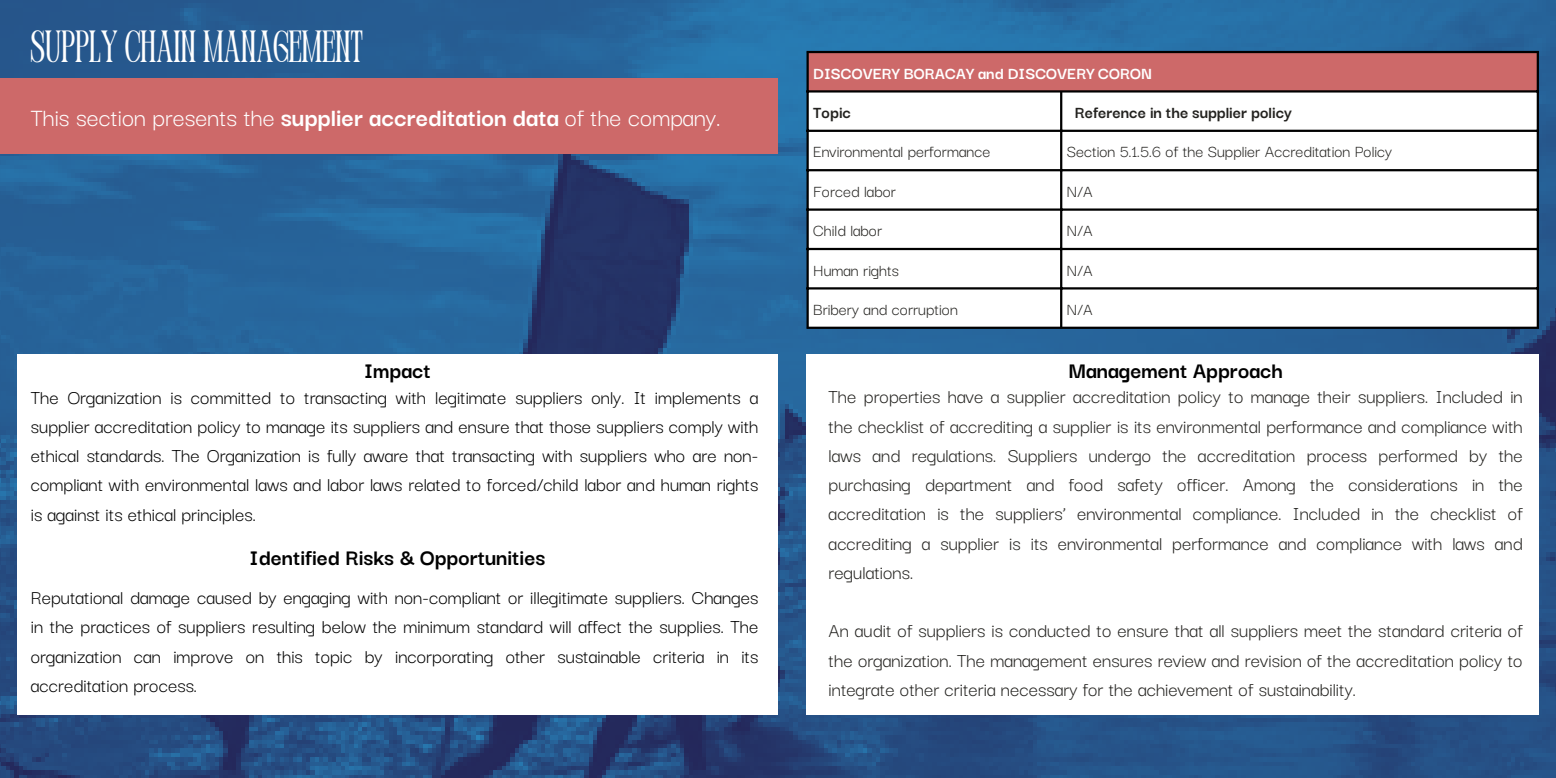
<style>
.page{position:relative;width:1556px;height:778px;background:#fff}
.page>*{position:absolute;margin:0;border:0;box-sizing:border-box;transform-origin:0 0}
.t1{font:condensed 45px "Perandoryv 2";color:#fff}
.t2{font:27px "Darker Grotesque";color:#fff}
.t3{font:700 24px "Darker Grotesque";color:#000}
.t4{font:21px/29.2px "Darker Grotesque";color:#23221f;text-align:justify}
.t5{font:21px/29.2px "Darker Grotesque";color:#000;text-align:justify}
.t6{font:18px "Darker Grotesque";color:#23221f}
.t7{font:700 18px "Darker Grotesque";color:#fff}
.t8{font:700 18px "Darker Grotesque";color:#23221f}
.s1{font-weight:700}
</style>
<div class="page">
<img style="left:0;top:0;width:1555px;height:778px">
<div style="left:807px;top:52px;width:730px;height:39px;background:#cd6969"></div>
<svg style="left:808px;top:92px;width:728px;height:234px"></svg>
<hr style="left:806px;top:53px;width:2px;height:273px;background:#000">
<hr style="left:1060px;top:92px;width:2px;height:234px;background:#000">
<hr style="left:1536px;top:53px;width:2px;height:273px;background:#000">
<hr style="left:806px;top:51px;width:732px;height:2px;background:#000">
<hr style="left:806px;top:90px;width:732px;height:2px;background:#000">
<hr style="left:806px;top:130px;width:732px;height:2px;background:#000">
<hr style="left:806px;top:169px;width:732px;height:2px;background:#000">
<hr style="left:806px;top:208px;width:732px;height:3px;background:#000">
<hr style="left:806px;top:248px;width:732px;height:2px;background:#000">
<hr style="left:806px;top:287px;width:732px;height:2px;background:#000">
<hr style="left:806px;top:326px;width:732px;height:3px;background:#000">
<div style="left:0;top:78px;width:778px;height:75px;background:#cd6969"></div>
<div style="left:17px;top:354px;width:761px;height:361px;background:#fff"></div>
<div style="left:806px;top:354px;width:732px;height:361px;background:#fff"></div>
<p class="t1" style="left:31px;top:28px;width:333px">SUPPLY CHAIN MANAGEMENT</p>
<p class="t2" style="left:31px;top:97px;width:691px">This section presents the <span class="s1">supplier accreditation data</span> of the company.</p>
<h1 class="t7" style="left:813px;top:59px;width:340px">DISCOVERY BORACAY and DISCOVERY CORON</h1>
<h2 class="t8" style="left:813px;top:99px;width:39px">Topic</h2>
<p class="t8" style="left:1074px;top:99px;width:219px">Reference in the supplier policy</p>
<p class="t6" style="left:813px;top:138px;width:178px">Environmental performance</p>
<p class="t6" style="left:1066px;top:138px;width:327px">Section 5.1.5.6 of the Supplier Accreditation Policy</p>
<p class="t6" style="left:813px;top:178px;width:84px">Forced labor</p>
<p class="t6" style="left:1066px;top:178px;width:27px">N/A</p>
<p class="t6" style="left:813px;top:217px;width:70px">Child labor</p>
<p class="t6" style="left:1066px;top:217px;width:27px">N/A</p>
<p class="t6" style="left:813px;top:256px;width:87px">Human rights</p>
<p class="t6" style="left:1066px;top:256px;width:27px">N/A</p>
<p class="t6" style="left:813px;top:296px;width:146px">Bribery and corruption</p>
<p class="t6" style="left:1066px;top:296px;width:27px">N/A</p>
<p class="t3" style="left:364px;top:352px;width:68px">Impact</p>
<h3 class="t3" style="left:1068px;top:352px;width:216px">Management Approach</h3>
<p class="t5" style="left:31px;top:381px;width:729px">The Organization is committed to transacting with legitimate suppliers only. It implements a supplier accreditation policy to manage its suppliers and ensure that those suppliers comply with ethical standards. The Organization is fully aware that transacting with suppliers who are non&shy;compliant with environmental laws and labor laws related to forced/child labor and human rights is against its ethical principles.</p>
<h3 class="t4" style="left:828px;top:380px;width:695px">The properties have a supplier accreditation policy to manage their suppliers. Included in the checklist of accrediting a supplier is its environmental performance and compliance with laws and regulations. Suppliers undergo the accreditation process performed by the purchasing department and food safety officer. Among the considerations in the accreditation is the suppliers’ environmental compliance. Included in the checklist of accrediting a supplier is its environmental performance and compliance with laws and regulations.</h3>
<h3 class="t3" style="left:249px;top:539px;width:297px">Identified Risks &amp; Opportunities</h3>
<p class="t5" style="left:31px;top:581px;width:729px">Reputational damage caused by engaging with non-compliant or illegitimate suppliers. Changes in the practices of suppliers resulting below the minimum standard will affect the supplies. The organization can improve on this topic by incorporating other sustainable criteria in its accreditation process.</p>
<p class="t4" style="left:828px;top:614px;width:695px">An audit of suppliers is conducted to ensure that all suppliers meet the standard criteria of the organization. The management ensures review and revision of the accreditation policy to integrate other criteria necessary for the achievement of sustainability.</p>
</div>
